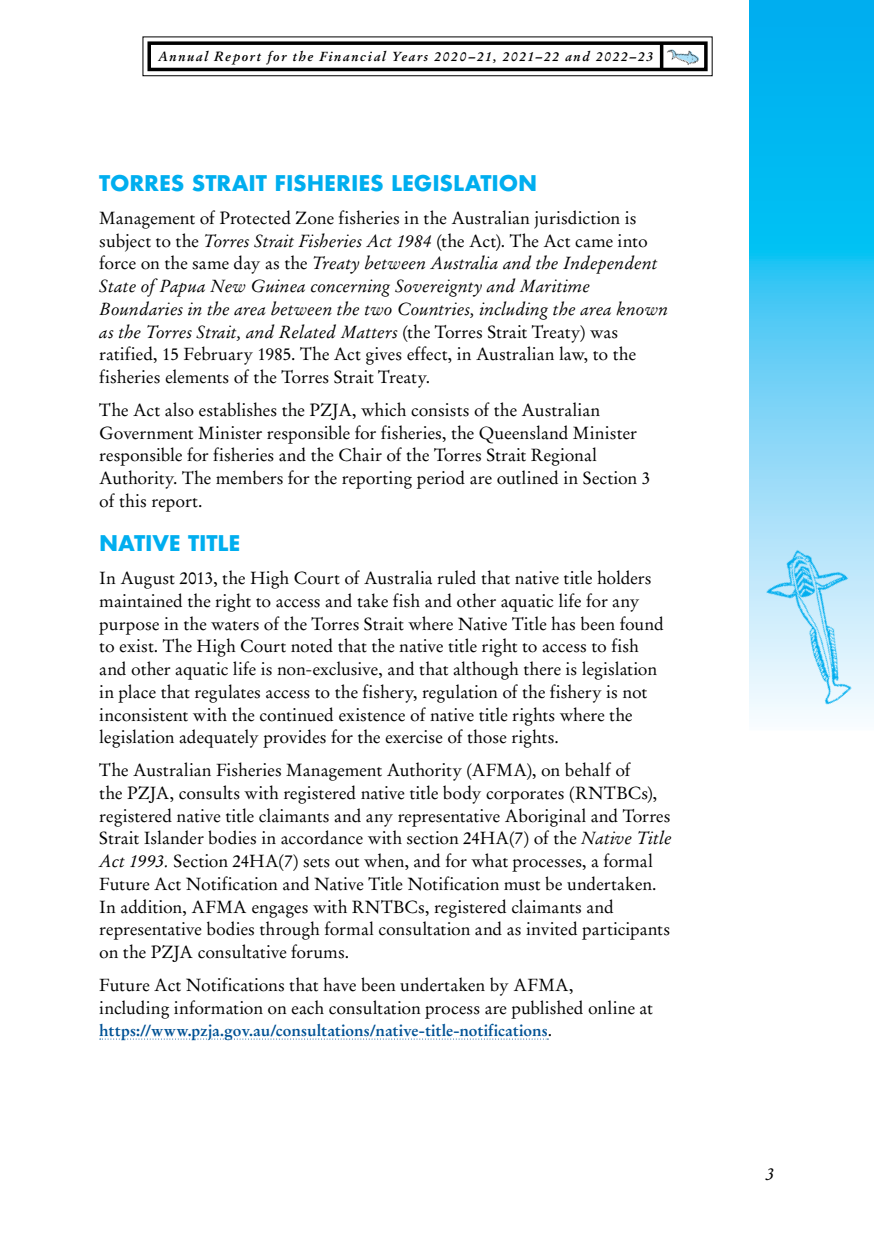
<style>
.page{position:relative;width:874px;height:1241px;background:#fff}
.page>*{position:absolute;margin:0;border:0;box-sizing:border-box;transform-origin:0 0}
.t1{font:700 21px "Futura";letter-spacing:-.005em;color:#00aeef}
.Body{font:17.5px/22.8px "Stempel Garamond LT Std";color:#000}
.t2{font:italic 17.5px "Stempel Garamond LT Std";color:#000}
.Body-2{font:700 15.75px "Stempel Garamond LT Std";letter-spacing:-.005em;color:#005295}
.t3{font:italic 700 13.12px "Stempel Garamond LT Std";letter-spacing:.125em;color:#000}
.s1{font-style:italic}
.s2{font-weight:400;font-size:17.5px;color:#000}
</style>
<div class="page">
<svg style="left:749px;top:0;width:124px;height:716px;background:#3fc6f4"></svg>
<svg style="left:147px;top:41px;width:561px;height:31px"></svg>
<div style="left:149px;top:43px;width:556px;height:26px;background:#fff"></div>
<div style="left:147px;top:41px;width:560px;height:30px;border:4px solid #000"></div>
<img style="left:660px;top:36px;width:43px;height:41px">
<svg style="left:659px;top:43px;width:4px;height:27px"></svg>
<img style="left:749px;top:544px;width:124px;height:166px">
<svg style="left:100px;top:1038px;width:448px;height:1px"></svg>
<p class="t3" style="left:158px;top:49px;width:496px">Annual Report for the Financial Years 2020–21, 2021–22 and 2022–23</p>
<h3 class="t1" style="left:99px;top:168px;width:439px">TORRES STRAIT FISHERIES LEGISLATION</h3>
<p class="Body" style="left:99px;top:206px;width:570px">Management of Protected Zone fisheries in the Australian jurisdiction is subject to the <span class="s1">Torres Strait Fisheries Act 1984</span> (the Act). The Act came into force on the same day as the <span class="s1">Treaty between Australia and the Independent State of Papua New Guinea concerning Sovereignty and Maritime Boundaries in the area between the two Countries, including the area known as the Torres Strait, and Related Matters</span> (the Torres Strait Treaty) was ratified, 15 February 1985. The Act gives effect, in Australian law, to the fisheries elements of the Torres Strait Treaty.</p>
<p class="Body" style="left:99px;top:398px;width:552px">The Act also establishes the PZJA, which consists of the Australian Government Minister responsible for fisheries, the Queensland Minister responsible for fisheries and the Chair of the Torres Strait Regional Authority. The members for the reporting period are outlined in Section 3 of this report.</p>
<h3 class="t1" style="left:99px;top:528px;width:142px">NATIVE TITLE</h3>
<p class="Body" style="left:99px;top:566px;width:565px">In August 2013, the High Court of Australia ruled that native title holders maintained the right to access and take fish and other aquatic life for any purpose in the waters of the Torres Strait where Native Title has been found to exist. The High Court noted that the native title right to access to fish and other aquatic life is non-exclusive, and that although there is legislation in place that regulates access to the fishery, regulation of the fishery is not inconsistent with the continued existence of native title rights where the legislation adequately provides for the exercise of those rights.</p>
<p class="Body" style="left:99px;top:758px;width:573px">The Australian Fisheries Management Authority (AFMA), on behalf of<br>the PZJA, consults with registered native title body corporates (RNTBCs), registered native title claimants and any representative Aboriginal and Torres Strait Islander bodies in accordance with section 24HA(7) of the <span class="s1">Native Title Act 1993.</span> Section 24HA(7) sets out when, and for what processes, a formal Future Act Notification and Native Title Notification must be undertaken.<br>In addition, AFMA engages with RNTBCs, registered claimants and representative bodies through formal consultation and as invited participants on the PZJA consultative forums.</p>
<p class="Body" style="left:99px;top:973px;width:555px">Future Act Notifications that have been undertaken by AFMA,<br>including information on each consultation process are published online at</p>
<p class="Body-2" style="left:99px;top:1021px;width:454px">https://www.pzja.gov.au/consultations/native-title-notifications<span class="s2">.</span></p>
<p class="t2" style="left:765px;top:1163px;width:10px">3</p>
</div>
